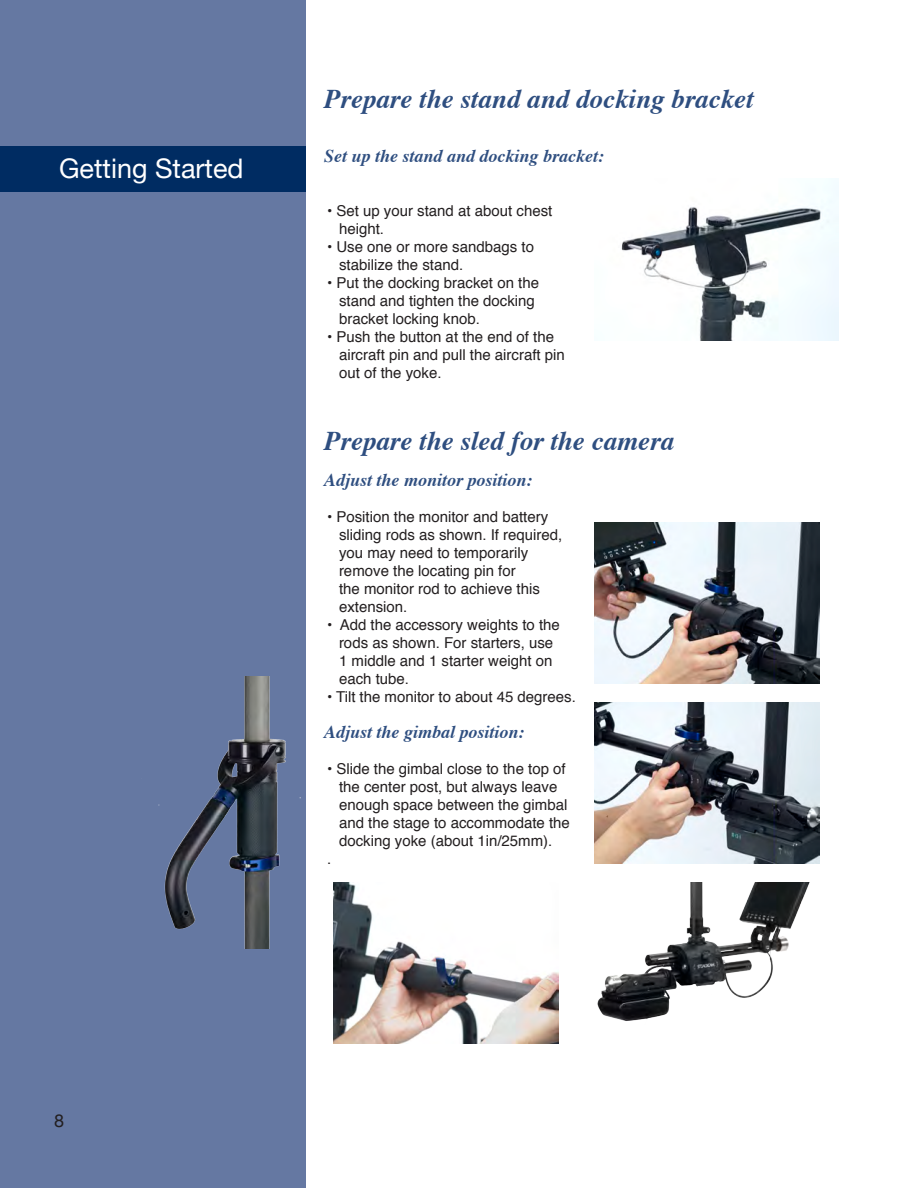
<style>
.page{position:relative;width:918px;height:1188px;background:#fff}
.page>*{position:absolute;margin:0;border:0;box-sizing:border-box;transform-origin:0 0}
.heading_int_big{font:italic 700 27px "Times";color:#2e4e80}
.t1{font:27px "Helvetica Neue";color:#fff}
.bullet_heading{font:italic 700 18px "Times";color:#2e4e80}
.t2{font:18px "Helvetica Neue";color:#231f20}
.bullet_list{font:15px/18px "Helvetica";color:#231f20}
</style>
<div class="page">
<div style="left:0;top:0;width:306px;height:1188px;background:#6578a2"></div>
<div style="left:0;top:146px;width:306px;height:46px;background:#002c62"></div>
<img style="left:621px;top:179px;width:217px;height:162px">
<img style="left:594px;top:522px;width:226px;height:162px">
<img style="left:333px;top:882px;width:226px;height:162px">
<img style="left:594px;top:702px;width:226px;height:162px">
<img style="left:158px;top:676px;width:143px;height:273px">
<img style="left:597px;top:882px;width:213px;height:139px">
<p class="t1" style="left:59px;top:152px;width:186px">Getting Started</p>
<p class="heading_int_big" style="left:324px;top:74px;width:431px">Prepare the stand and docking bracket</p>
<p class="bullet_heading" style="left:324px;top:139px;width:282px">Set up the stand and docking bracket:</p>
<p class="bullet_list" style="left:339px;top:202px;width:215px;text-indent:-12px">• Set up your stand at about chest height.</p>
<p class="bullet_list" style="left:339px;top:238px;width:197px;text-indent:-12px">• Use one or more sandbags to stabilize the stand.</p>
<p class="bullet_list" style="left:339px;top:274px;width:202px;text-indent:-12px">• Put the docking bracket on the stand and tighten the docking bracket locking knob.</p>
<p class="bullet_list" style="left:339px;top:328px;width:227px;text-indent:-12px">• Push the button at the end of the aircraft pin and pull the aircraft pin out of the yoke.</p>
<p class="heading_int_big" style="left:324px;top:416px;width:352px">Prepare the sled for the camera</p>
<p class="bullet_heading" style="left:324px;top:463px;width:210px">Adjust the monitor position:</p>
<p class="bullet_list" style="left:339px;top:508px;width:225px;text-indent:-12px">• Position the monitor and battery sliding rods as shown. If required, you may need to temporarily remove the locating pin for<br>the monitor rod to achieve this extension.</p>
<p class="bullet_list" style="left:339px;top:616px;width:222px;text-indent:-12px">• Add the accessory weights to the rods as shown. For starters, use<br>1 middle and 1 starter weight on each tube.</p>
<p class="bullet_list" style="left:327px;top:688px;width:250px">• Tilt the monitor to about 45 degrees.</p>
<p class="bullet_heading" style="left:324px;top:715px;width:202px">Adjust the gimbal position:</p>
<p class="bullet_list" style="left:339px;top:760px;width:232px;text-indent:-12px">• Slide the gimbal close to the top of the center post, but always leave enough space between the gimbal and the stage to accommodate the docking yoke (about 1in/25mm).</p>
<p class="bullet_list" style="left:327px;top:850px;width:6px">.</p>
<p class="t2" style="left:54px;top:1110px;width:12px">8</p>
</div>
